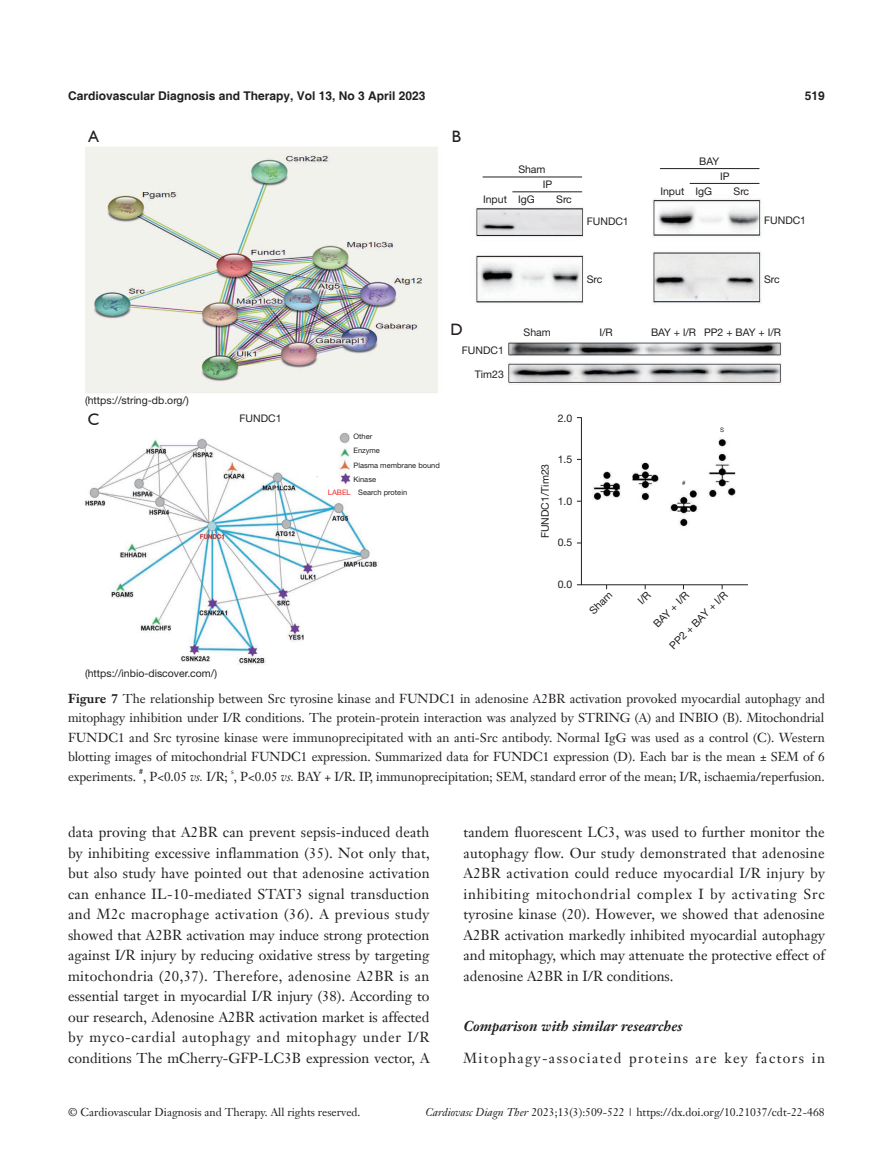
<style>
.page{position:relative;width:893px;height:1170px;background:#fff}
.page>*{position:absolute;margin:0;border:0;box-sizing:border-box;transform-origin:0 0}
.t1{font:16.5px "Humanist 521 BT";color:#231f20}
.t2{font:14.25px/20.5px "Janson Text LT";letter-spacing:.005em;color:#231f20;text-align:justify}
.t3{font:14.25px "Janson Text LT";letter-spacing:.095em;color:#231f20}
.t4{font:italic 700 14.25px "Janson Text LT";color:#231f20}
.t5{font:12.75px/19.5px "Janson Text LT";letter-spacing:-.005em;color:#231f20;text-align:justify}
.t6{font:700 12px "Helvetica";color:#231f20}
.t7{font:11.25px "Janson Text LT";color:#231f20}
.t8{font:10.5px "Helvetica Neue LT Pro";color:#231f20}
.t9{font:7.5px/14.4px "Helvetica Neue LT Pro";color:#231f20}
.t10{font:7.5px "Janson Text LT";color:#231f20}
.t11{font:6.15px "Helvetica Neue LT Pro";color:#231f20}
.s1{color:#ee2928}
.s2{font-weight:700}
.s3{font-style:italic}
</style>
<div class="page">
<img style="left:85px;top:147px;width:697px;height:518px">
<hr style="left:483px;top:177px;width:99px;height:1px;background:#231f20">
<hr style="left:660px;top:168px;width:99px;height:1px;background:#231f20">
<hr style="left:512px;top:191px;width:70px;height:1px;background:#231f20">
<hr style="left:690px;top:183px;width:69px;height:1px;background:#231f20">
<div style="left:85px;top:411px;width:17px;height:17px;background:#fff"></div>
<div style="left:448px;top:321px;width:17px;height:17px;background:#fff"></div>
<svg style="left:577px;top:416px;width:172px;height:188px"></svg>
<p class="t6" style="left:68px;top:88px;width:359px">Cardiovascular Diagnosis and Therapy, Vol 13, No 3 April 2023</p>
<p class="t6" style="left:805px;top:88px;width:22px">519</p>
<p class="t1" style="left:88px;top:126px;width:12px">A</p>
<p class="t8" style="left:85px;top:394px;width:105px">(https://string-db.org/)</p>
<p class="t1" style="left:88px;top:409px;width:13px">C</p>
<p class="t8" style="left:240px;top:412px;width:43px">FUNDC1</p>
<p class="t8" style="left:85px;top:667px;width:134px">(https://inbio-discover.com/)</p>
<p class="t1" style="left:452px;top:126px;width:11px">B</p>
<p class="t8" style="left:518px;top:163px;width:29px">Sham</p>
<p class="t8" style="left:543px;top:178px;width:11px">IP</p>
<p class="t8" style="left:483px;top:193px;width:53px">Input IgG</p>
<p class="t8" style="left:556px;top:193px;width:17px">Src</p>
<p class="t8" style="left:587px;top:214px;width:43px">FUNDC1</p>
<p class="t8" style="left:699px;top:154px;width:22px">BAY</p>
<p class="t8" style="left:720px;top:169px;width:11px">IP</p>
<p class="t8" style="left:660px;top:184px;width:53px">Input IgG</p>
<p class="t8" style="left:733px;top:184px;width:17px">Src</p>
<p class="t8" style="left:764px;top:214px;width:43px">FUNDC1</p>
<p class="t1" style="left:450px;top:319px;width:14px">D</p>
<p class="t8" style="left:462px;top:343px;width:43px">FUNDC1</p>
<p class="t8" style="left:475px;top:368px;width:30px">Tim23</p>
<p class="t9" style="left:353px;top:429px;width:88px">Other<br>Enzyme<br>Plasma membrane bound<br>Kinase</p>
<p class="t9" style="left:328px;top:484px;width:81px"><span class="s1">LABEL</span> Search protein</p>
<p class="t8" style="left:587px;top:273px;width:17px">Src</p>
<p class="t8" style="left:764px;top:273px;width:17px">Src</p>
<p class="t8" style="left:524px;top:326px;width:29px">Sham</p>
<p class="t8" style="left:599px;top:326px;width:15px">I/R</p>
<p class="t8" style="left:651px;top:326px;width:132px">BAY + l/R PP2 + BAY + I/R</p>
<p class="t8" style="left:538px;top:538px;width:76px;rotate:-90deg">FUNDC1/Tim23</p>
<p class="t8" style="left:558px;top:411px;width:16px">2.0</p>
<p class="t8" style="left:558px;top:453px;width:16px">1.5</p>
<p class="t8" style="left:558px;top:494px;width:16px">1.0</p>
<p class="t8" style="left:558px;top:536px;width:16px">0.5</p>
<p class="t8" style="left:558px;top:577px;width:16px">0.0</p>
<p class="t8" style="left:586px;top:607px;width:29px;rotate:-45deg">Sham</p>
<p class="t11" style="left:682px;top:478px;width:5px">#</p>
<p class="t11" style="left:720px;top:426px;width:5px">S</p>
<p class="t8" style="left:667px;top:642px;width:79px;rotate:-45deg">PP2 + BAY + I/R</p>
<p class="t8" style="left:650px;top:620px;width:47px;rotate:-45deg">BAY + I/R</p>
<p class="t5" style="left:68px;top:688px;width:758px"><span class="s2">Figure 7</span> The relationship between Src tyrosine kinase and FUNDC1 in adenosine A2BR activation provoked myocardial autophagy and mitophagy inhibition under I/R conditions. The protein-protein interaction was analyzed by STRING (A) and INBIO (B). Mitochondrial FUNDC1 and Src tyrosine kinase were immunoprecipitated with an anti-Src antibody. Normal IgG was used as a control (C). Western blotting images of mitochondrial FUNDC1 expression. Summarized data for FUNDC1 expression (D). Each bar is the mean ± SEM of 6 experiments.</p>
<p class="t10" style="left:139px;top:767px;width:5px">#</p>
<p class="t5" style="left:143px;top:766px;width:86px">, P&lt;0.05 <span class="s3">vs.</span> I/R;</p>
<p class="t10" style="left:231px;top:767px;width:4px">s</p>
<p class="t5" style="left:234px;top:766px;width:593px">, P&lt;0.05 <span class="s3">vs.</span> BAY + I/R. IP, immunoprecipitation; SEM, standard error of the mean; I/R, ischaemia/reperfusion.</p>
<p class="t2" style="left:68px;top:821px;width:363px">data proving that A2BR can prevent sepsis-induced death by inhibiting excessive inflammation (35). Not only that, but also study have pointed out that adenosine activation can enhance IL-10-mediated STAT3 signal transduction and M2c macrophage activation (36). A previous study showed that A2BR activation may induce strong protection against I/R injury by reducing oxidative stress by targeting mitochondria (20,37). Therefore, adenosine A2BR is an essential target in myocardial I/R injury (38). According to our research, Adenosine A2BR activation market is affected by myco-cardial autophagy and mitophagy under I/R conditions The mCherry-GFP-LC3B expression vector, A</p>
<p class="t2" style="left:463px;top:821px;width:363px">tandem fluorescent LC3, was used to further monitor the autophagy flow. Our study demonstrated that adenosine A2BR activation could reduce myocardial I/R injury by inhibiting mitochondrial complex I by activating Src tyrosine kinase (20). However, we showed that adenosine A2BR activation markedly inhibited myocardial autophagy and mitophagy, which may attenuate the protective effect of adenosine A2BR in I/R conditions.</p>
<p class="t4" style="left:463px;top:1017px;width:220px">Comparison with similar researches</p>
<p class="t3" style="left:463px;top:1048px;width:363px">Mitophagy-associated proteins are key factors in</p>
<p class="t7" style="left:68px;top:1104px;width:294px">© Cardiovascular Diagnosis and Therapy. All rights reserved.</p>
<p class="t7" style="left:425px;top:1104px;width:401px"><span class="s3">Cardiovasc Diagn Ther</span> 2023;13(3):509-522 | https://dx.doi.org/10.21037/cdt-22-468</p>
</div>
